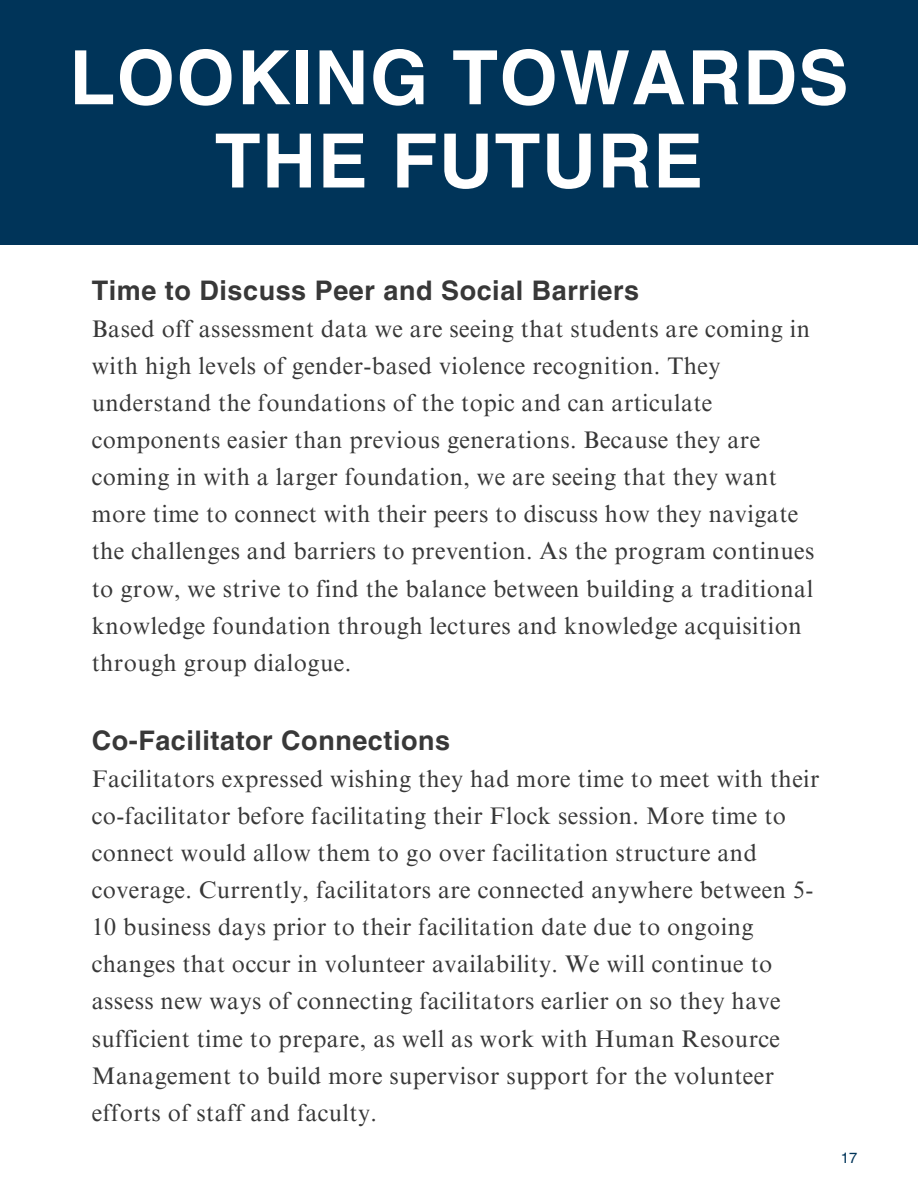
<style>
.page{position:relative;width:918px;height:1188px;background:#fff}
.page>*{position:absolute;margin:0;border:0;box-sizing:border-box;transform-origin:0 0}
.t1{font:700 75px/83.2px "Helvetica LT Pro";letter-spacing:.02em;color:#fff;text-align:center}
.t2{font:700 27px "Helvetica LT Pro";letter-spacing:.02em;color:#383838}
.t3{font:24px/37.2px "Times NRMT Pro";letter-spacing:.02em;color:#383838}
.t4{font:14.85px "Helvetica LT Pro";color:#003459}
</style>
<div class="page">
<div style="left:0;top:0;width:918px;height:245px;background:#003459"></div>
<p class="t1" style="left:69px;top:43px;width:781px">LOOKING TOWARDS<br>THE FUTURE</p>
<p class="t2" style="left:92px;top:280px;width:549px">Time to Discuss Peer and Social Barriers</p>
<p class="t3" style="left:92px;top:313px;width:724px">Based off assessment data we are seeing that students are coming in with high levels of gender-based violence recognition. They understand the foundations of the topic and can articulate components easier than previous generations. Because they are coming in with a larger foundation, we are seeing that they want more time to connect with their peers to discuss how they navigate the challenges and barriers to prevention. As the program continues to grow, we strive to find the balance between building a traditional knowledge foundation through lectures and knowledge acquisition through group dialogue.</p>
<p class="t2" style="left:92px;top:730px;width:360px">Co-Facilitator Connections</p>
<p class="t3" style="left:92px;top:763px;width:729px">Facilitators expressed wishing they had more time to meet with their co-facilitator before facilitating their Flock session. More time to connect would allow them to go over facilitation structure and coverage. Currently, facilitators are connected anywhere between 5- 10 business days prior to their facilitation date due to ongoing changes that occur in volunteer availability. We will continue to assess new ways of connecting facilitators earlier on so they have sufficient time to prepare, as well as work with Human Resource Management to build more supervisor support for the volunteer efforts of staff and faculty.</p>
<p class="t4" style="left:841px;top:1152px;width:18px">17</p>
</div>
